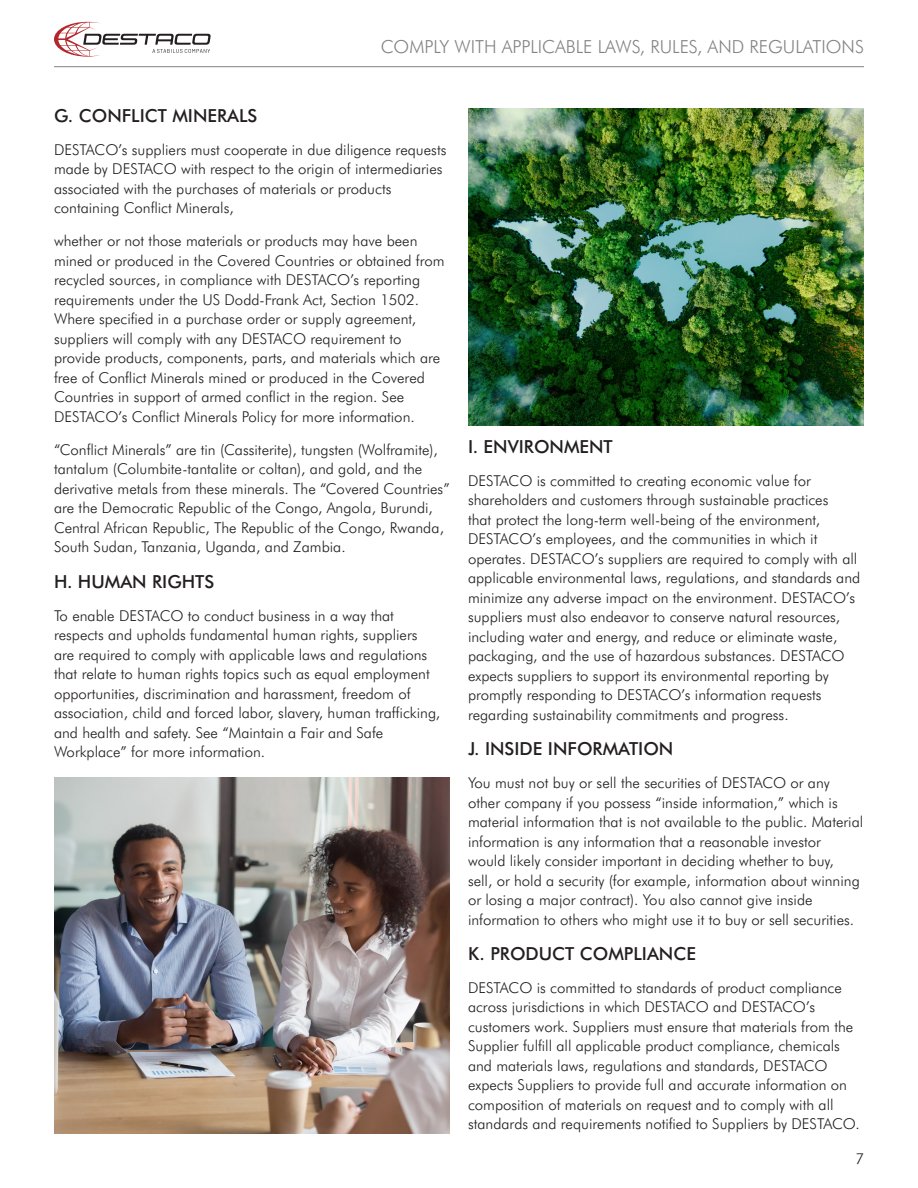
<style>
.page{position:relative;width:918px;height:1188px;background:#fff}
.page>*{position:absolute;margin:0;border:0;box-sizing:border-box;transform-origin:0 0}
.Subheader{font:500 18px "Futura BT";color:#231f20}
.t1{font:300 18px "Futura BT";color:#808285}
.t2{font:300 15px/19.5px "Futura BT";color:#231f20}
</style>
<div class="page">
<svg style="left:54px;top:22px;width:157px;height:35px"></svg>
<hr style="left:54px;top:66px;width:810px;height:1px;background:#808285">
<img style="left:54px;top:778px;width:396px;height:356px">
<img style="left:468px;top:108px;width:396px;height:318px">
<p class="t1" style="left:381px;top:34px;width:485px">COMPLY WITH APPLICABLE LAWS, RULES, AND REGULATIONS</p>
<p class="Subheader" style="left:54px;top:103px;width:205px">G. CONFLICT MINERALS</p>
<p class="t2" style="left:54px;top:139px;width:394px">DESTACO’s suppliers must cooperate in due diligence requests made by DESTACO with respect to the origin of intermediaries associated with the purchases of materials or products containing Conflict Minerals,</p>
<p class="t2" style="left:54px;top:231px;width:392px">whether or not those materials or products may have been mined or produced in the Covered Countries or obtained from recycled sources, in compliance with DESTACO’s reporting requirements under the US Dodd-Frank Act, Section 1502.<br>Where specified in a purchase order or supply agreement, suppliers will comply with any DESTACO requirement to provide products, components, parts, and materials which are free of Conflict Minerals mined or produced in the Covered Countries in support of armed conflict in the region. See DESTACO’s Conflict Minerals Policy for more information.</p>
<p class="t2" style="left:54px;top:439px;width:397px">“Conflict Minerals” are tin (Cassiterite), tungsten (Wolframite), tantalum (Columbite-tantalite or coltan), and gold, and the derivative metals from these minerals. The “Covered Countries” are the Democratic Republic of the Congo, Angola, Burundi, Central African Republic, The Republic of the Congo, Rwanda, South Sudan, Tanzania, Uganda, and Zambia.</p>
<p class="Subheader" style="left:54px;top:568px;width:162px">H. HUMAN RIGHTS</p>
<p class="t2" style="left:54px;top:605px;width:388px">To enable DESTACO to conduct business in a way that respects and upholds fundamental human rights, suppliers are required to comply with applicable laws and regulations that relate to human rights topics such as equal employment opportunities, discrimination and harassment, freedom of association, child and forced labor, slavery, human trafficking, and health and safety. See “Maintain a Fair and Safe Workplace” for more information.</p>
<p class="Subheader" style="left:468px;top:434px;width:146px">I. ENVIRONMENT</p>
<p class="t2" style="left:468px;top:470px;width:394px">DESTACO is committed to creating economic value for shareholders and customers through sustainable practices<br>that protect the long-term well-being of the environment, DESTACO’s employees, and the communities in which it operates. DESTACO’s suppliers are required to comply with all applicable environmental laws, regulations, and standards and minimize any adverse impact on the environment. DESTACO’s suppliers must also endeavor to conserve natural resources, including water and energy, and reduce or eliminate waste, packaging, and the use of hazardous substances. DESTACO expects suppliers to support its environmental reporting by promptly responding to DESTACO’s information requests regarding sustainability commitments and progress.</p>
<p class="Subheader" style="left:468px;top:736px;width:207px">J. INSIDE INFORMATION</p>
<p class="t2" style="left:468px;top:772px;width:397px">You must not buy or sell the securities of DESTACO or any other company if you possess “inside information,” which is material information that is not available to the public. Material information is any information that a reasonable investor<br>would likely consider important in deciding whether to buy,<br>sell, or hold a security (for example, information about winning or losing a major contract). You also cannot give inside information to others who might use it to buy or sell securities.</p>
<p class="Subheader" style="left:468px;top:941px;width:229px">K. PRODUCT COMPLIANCE</p>
<p class="t2" style="left:468px;top:977px;width:393px">DESTACO is committed to standards of product compliance across jurisdictions in which DESTACO and DESTACO’s customers work. Suppliers must ensure that materials from the Supplier fulfill all applicable product compliance, chemicals and materials laws, regulations and standards, DESTACO expects Suppliers to provide full and accurate information on composition of materials on request and to comply with all standards and requirements notified to Suppliers by DESTACO.</p>
<p class="t2" style="left:855px;top:1148px;width:10px">7</p>
</div>
